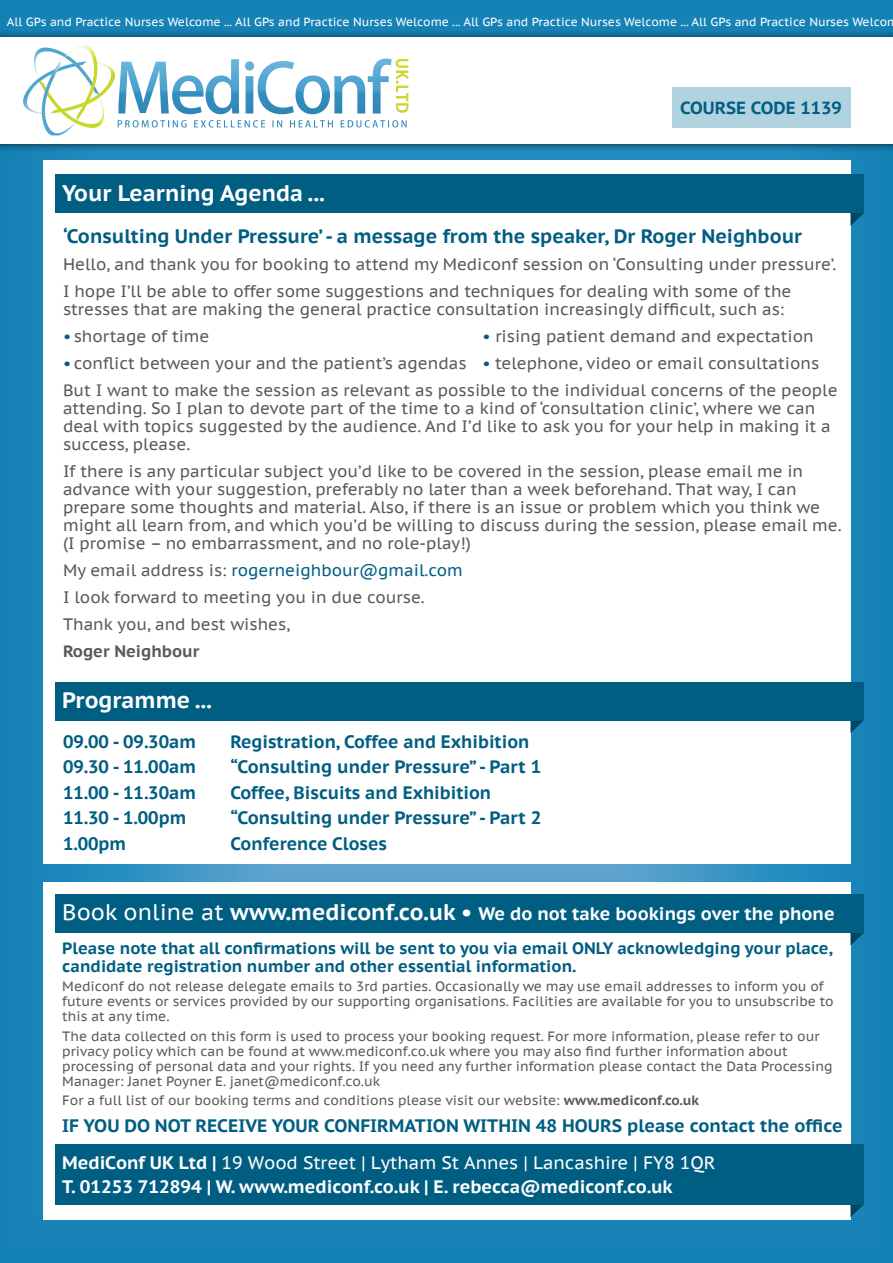
<style>
.page{position:relative;width:893px;height:1263px;background:#fff}
.page>*{position:absolute;margin:0;border:0;box-sizing:border-box;transform-origin:0 0}
.t1{font:700 22.5px "PT Sans Caption";color:#fff}
.t2{font:700 19.5px "PT Sans Caption";color:#005e82}
.t3{font:700 18px/36.5px "PT Sans Caption";color:#005e82}
.t4{font:700 18px "PT Sans Caption";color:#fff}
.t5{font:700 17.55px "PT Sans Caption";color:#005e82}
.t6{font:16.5px/18px "PT Sans Caption";color:#58595b}
.t7{font:700 16.5px/18px "PT Sans Caption";color:#005e82}
.t8{font:700 16.5px "PT Sans Caption";color:#58595b}
.t9{font:13.5px/15px "PT Sans Caption";color:#58595b}
.t10{font:11.85px "PT Sans Caption";color:#fff}
.s1{color:#005e82}
.s2{font-weight:400;font-size:22.5px}
.s3{font-size:22.5px}
.s4{font-weight:700}
.s5{color:#fff}
.s6{font-weight:400;color:#fff}
</style>
<div class="page">
<img style="left:0;top:0;width:893px;height:1263px">
<img style="left:0;top:26px;width:893px;height:129px">
<div style="left:0;top:37px;width:893px;height:107px;background:#fff"></div>
<img style="left:99px;top:63px;width:16px;height:29px">
<img style="left:41px;top:80px;width:65px;height:48px">
<img style="left:23px;top:82px;width:19px;height:33px">
<img style="left:42px;top:95px;width:32px;height:40px">
<img style="left:34px;top:48px;width:31px;height:47px">
<img style="left:65px;top:45px;width:34px;height:76px">
<img style="left:118px;top:59px;width:274px;height:55px">
<img style="left:118px;top:120px;width:243px;height:8px">
<img style="left:365px;top:120px;width:42px;height:8px">
<img style="left:396px;top:59px;width:12px;height:54px">
<div style="left:672px;top:87px;width:178px;height:41px;background:#b1d3e0"></div>
<div style="left:43px;top:882px;width:807px;height:338px;background:#fff"></div>
<div style="left:43px;top:160px;width:807px;height:703px;background:#fff"></div>
<svg style="left:850px;top:1204px;width:14px;height:13px"></svg>
<div style="left:55px;top:1144px;width:809px;height:60px;background:#005e82"></div>
<svg style="left:850px;top:213px;width:14px;height:13px"></svg>
<div style="left:55px;top:175px;width:809px;height:38px;background:#005e82"></div>
<svg style="left:850px;top:933px;width:14px;height:12px"></svg>
<div style="left:55px;top:894px;width:809px;height:39px;background:#005e82"></div>
<svg style="left:850px;top:720px;width:14px;height:13px"></svg>
<div style="left:55px;top:682px;width:809px;height:38px;background:#005e82"></div>
<p class="t10" style="left:7px;top:14px;width:893px">All GPs and Practice Nurses Welcome ... All GPs and Practice Nurses Welcome ... All GPs and Practice Nurses Welcome ... All GPs and Practice Nurses Welcom</p>
<h1 class="t1" style="left:62px;top:178px;width:264px">Your Learning Agenda ...</h1>
<p class="t5" style="left:680px;top:96px;width:163px">COURSE CODE 1139</p>
<p class="t2" style="left:63px;top:223px;width:741px">‘Consulting Under Pressure’ - a message from the speaker, Dr Roger Neighbour</p>
<p class="t6" style="left:63px;top:250px;width:775px;line-height:27px">Hello, and thank you for booking to attend my Mediconf session on ‘Consulting under pressure’.<br>I hope I’ll be able to offer some suggestions and techniques for dealing with some of the</p>
<p class="t6" style="left:63px;top:300px;width:723px">stresses that are making the general practice consultation increasingly difficult, such as:</p>
<p class="t6" style="left:63px;top:327px;width:148px"><span class="s1">•</span> shortage of time</p>
<p class="t6" style="left:482px;top:327px;width:333px"><span class="s1">•</span> rising patient demand and expectation</p>
<p class="t6" style="left:63px;top:349px;width:776px;line-height:27px"><span class="s1">•</span> conflict between your and the patient’s agendas <span class="s1">•</span> telephone, video or email consultations<br>But I want to make the session as relevant as possible to the individual concerns of the people</p>
<p class="t6" style="left:63px;top:399px;width:769px">attending. So I plan to devote part of the time to a kind of ‘consultation clinic’, where we can deal with topics suggested by the audience. And I’d like to ask you for your help in making it a success, please.</p>
<p class="t6" style="left:63px;top:462px;width:780px">If there is any particular subject you’d like to be covered in the session, please email me in advance with your suggestion, preferably no later than a week beforehand. That way, I can prepare some thoughts and material. Also, if there is an issue or problem which you think we might all learn from, and which you’d be willing to discuss during the session, please email me. (I promise – no embarrassment, and no role-play!)</p>
<p class="t6" style="left:63px;top:556px;width:401px;line-height:27px">My email address is: <span class="s1">rogerneighbour@gmail.com<br></span>I look forward to meeting you in due course.<br>Thank you, and best wishes,</p>
<p class="t8" style="left:63px;top:640px;width:138px">Roger Neighbour</p>
<h1 class="t1" style="left:62px;top:685px;width:151px">Programme ...</h1>
<p class="t3" style="left:63px;top:723px;width:134px">09.00 - 09.30am</p>
<p class="t3" style="left:231px;top:723px;width:300px">Registration, Coffee and Exhibition</p>
<p class="t3" style="left:63px;top:748px;width:134px">09.30 - 11.00am</p>
<p class="t3" style="left:231px;top:748px;width:312px">“Consulting under Pressure” - Part 1</p>
<p class="t3" style="left:63px;top:774px;width:134px">11.00 - 11.30am</p>
<p class="t3" style="left:231px;top:774px;width:262px">Coffee, Biscuits and Exhibition</p>
<p class="t3" style="left:63px;top:799px;width:125px">11.30 - 1.00pm</p>
<p class="t3" style="left:231px;top:799px;width:312px">“Consulting under Pressure” - Part 2</p>
<p class="t3" style="left:63px;top:825px;width:65px">1.00pm</p>
<p class="t3" style="left:231px;top:825px;width:158px">Conference Closes</p>
<p class="t4" style="left:62px;top:902px;width:774px"><span class="s2">Book online at</span> <span class="s3">www.mediconf.co.uk •</span> We do not take bookings over the phone</p>
<p class="t7" style="left:62px;top:939px;width:772px">Please note that all confirmations will be sent to you via email ONLY acknowledging your place, candidate registration number and other essential information.</p>
<p class="t9" style="left:62px;top:979px;width:773px">Mediconf do not release delegate emails to 3rd parties. Occasionally we may use email addresses to inform you of future events or services provided by our supporting organisations. Facilities are available for you to unsubscribe to this at any time.</p>
<p class="t9" style="left:62px;top:1028px;width:772px">The data collected on this form is used to process your booking request. For more information, please refer to our privacy policy which can be found at www.mediconf.co.uk where you may also find further information about processing of personal data and your rights. If you need any further information please contact the Data Processing Manager: Janet Poyner E. janet@mediconf.co.uk</p>
<p class="t9" style="left:62px;top:1093px;width:638px">For a full list of our booking terms and conditions please visit our website: <span class="s4">www.mediconf.co.uk</span></p>
<p class="t3" style="left:62px;top:1107px;width:782px">IF YOU DO NOT RECEIVE YOUR CONFIRMATION WITHIN 48 HOURS please contact the office<br><span class="s5">MediConf UK Ltd |</span> <span class="s6">19 Wood Street | Lytham St Annes | Lancashire | FY8 1QR</span></p>
<p class="t4" style="left:62px;top:1174px;width:612px">T. 01253 712894 | W. www.mediconf.co.uk | E. rebecca@mediconf.co.uk</p>
</div>
